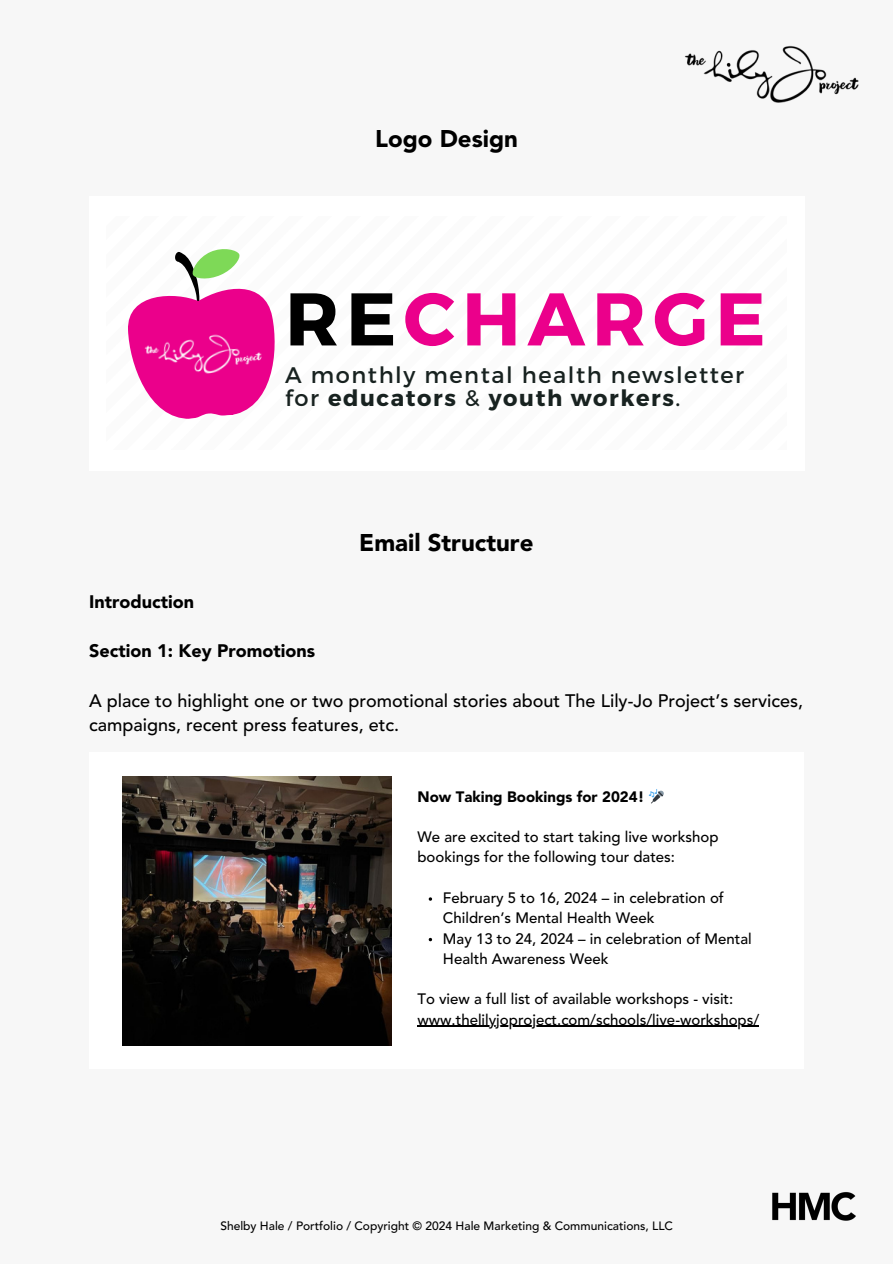
<style>
.page{position:relative;width:893px;height:1264px;background:#fff}
.page>*{position:absolute;margin:0;border:0;box-sizing:border-box;transform-origin:0 0}
.t1{font:700 74.4px "Montserrat";letter-spacing:.095em;color:#eb008b}
.t2{font:900 24px "Avenir LT Std";color:#000}
.t3{font:22.5px/23.2px "Montserrat";letter-spacing:.07em;color:#182220}
.t4{font:500 18px/24.8px "Avenir LT Std";color:#000}
.t5{font:900 18px "Avenir LT Std";color:#000}
.t6{font:500 15px/20.2px "Avenir LT Std";color:#000}
.t7{font:900 15px "Avenir LT Std";color:#000}
.t8{font:500 12px "Avenir LT Std";color:#000}
.s1{color:#000}
.s2{font-weight:700}
</style>
<div class="page">
<div style="left:0;top:0;width:892px;height:1263px;background:#f7f7f7"></div>
<img style="left:684px;top:45px;width:175px;height:58px">
<div style="left:89px;top:196px;width:715px;height:275px;background:#fff"></div>
<img style="left:772px;top:1192px;width:84px;height:29px">
<svg style="left:128px;top:249px;width:147px;height:170px"></svg>
<img style="left:142px;top:328px;width:123px;height:54px">
<div style="left:89px;top:752px;width:714px;height:316px;background:#fff"></div>
<img style="left:122px;top:776px;width:269px;height:269px">
<svg style="left:428px;top:937px;width:4px;height:4px"></svg>
<hr style="left:417px;top:1025px;width:342px;height:1px;background:#000">
<h3 class="t2" style="left:375px;top:129px;width:144px">Logo Design</h3>
<p class="t1" style="left:285px;top:270px;width:482px"><span class="s1">RE</span>CHARGE</p>
<p class="t3" style="left:285px;top:362px;width:460px">A monthly mental health newsletter for <span class="s2">educators</span> &amp; <span class="s2">youth workers</span>.</p>
<h2 class="t2" style="left:359px;top:532px;width:176px">Email Structure</h2>
<h4 class="t5" style="left:89px;top:594px;width:106px">Introduction</h4>
<h4 class="t5" style="left:89px;top:643px;width:227px">Section 1: Key Promotions</h4>
<h4 class="t4" style="left:89px;top:689px;width:715px">A place to highlight one or two promotional stories about The Lily-Jo Project’s services, campaigns, recent press features, etc.</h4>
<h5 class="t7" style="left:417px;top:790px;width:228px">Now Taking Bookings for 2024!</h5>
<h5 class="t6" style="left:417px;top:828px;width:303px">We are excited to start taking live workshop bookings for the following tour dates:</h5>
<p class="t6" style="left:443px;top:889px;width:282px">February 5 to 16, 2024 – in celebration of<br>Children’s Mental Health Week</p>
<p class="t6" style="left:443px;top:929px;width:310px">May 13 to 24, 2024 – in celebration of Mental<br>Health Awareness Week</p>
<h5 class="t6" style="left:417px;top:990px;width:317px">To view a full list of available workshops - visit:</h5>
<p class="t6" style="left:417px;top:1010px;width:343px">www.thelilyjoproject.com/schools/live-workshops/</p>
<h1 class="t8" style="left:220px;top:1220px;width:454px">Shelby Hale / Portfolio / Copyright © 2024 Hale Marketing &amp; Communications, LLC</h1>
</div>
